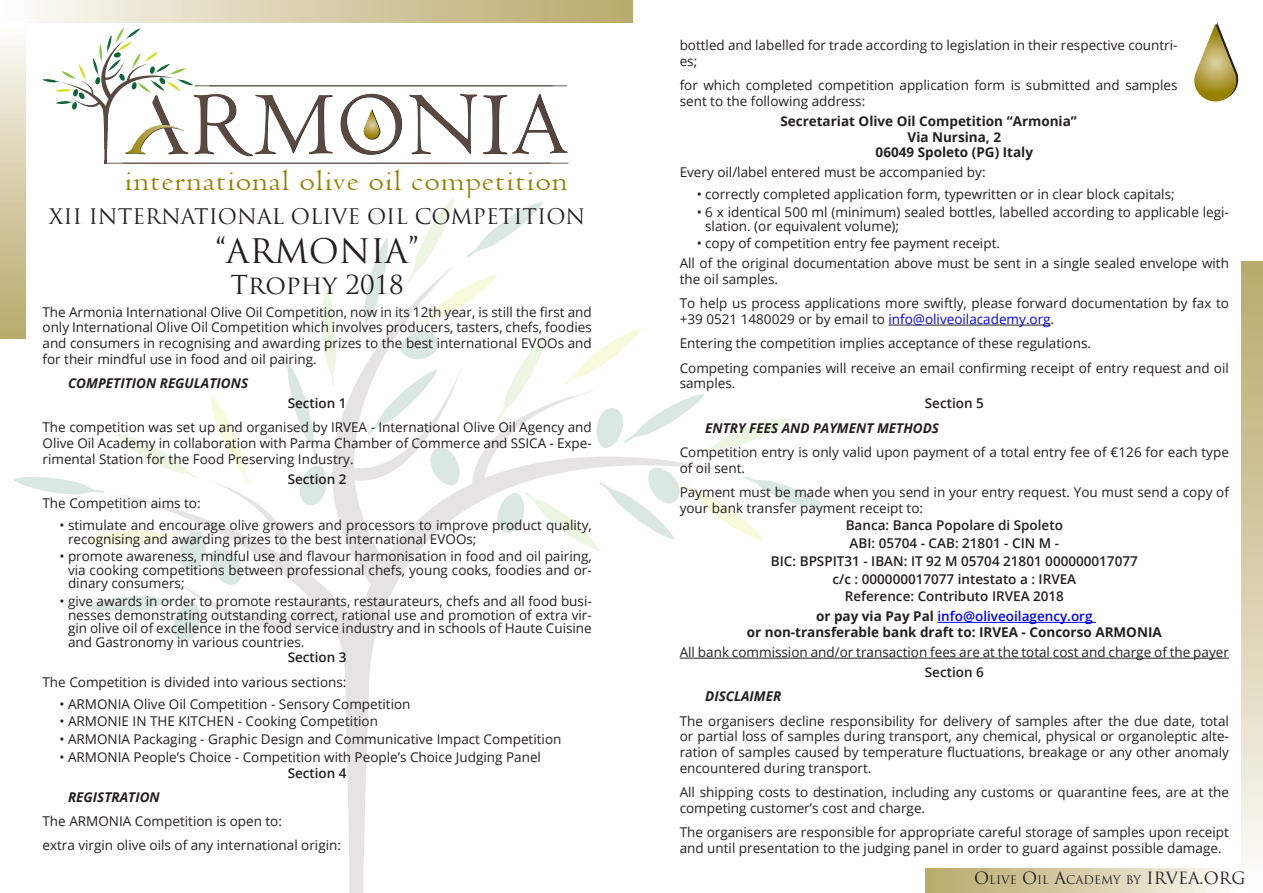
<style>
.page{position:relative;width:1263px;height:893px;background:#fff}
.page>*{position:absolute;margin:0;border:0;box-sizing:border-box;transform-origin:0 0}
.titolo{font:33px "Trajan Pro";color:#231f20}
.t1{font:30.45px "Venetian 301 BT";color:#968000;scale:1.13 1}
.titolo-2{font:25.5px "Trajan Pro";color:#231f20}
.titolo-3{font:21px "Trajan Pro";color:#231f20}
.corpo{font:13.5px/15.8px "Open Sans";color:#231f20}
.t2{font:600 13.5px "Open Sans";color:#231f20}
.info_utili{font:700 13.5px "Open Sans";color:#231f20}
.titoletto{font:italic 700 13.5px "Open Sans";color:#231f20}
.info_utili-2{font:600 13.5px "Open Sans";color:#00f}
.t3{font:11.55px "Trajan Pro";color:#231f20}
.s1{color:#00f}
.s2{font-weight:700;color:#231f20}
.s3{font-size:16.5px}
</style>
<div class="page">
<div style="left:1px;top:1px;width:631px;height:22px;background:linear-gradient(to right,#fcfbf7,#b7a767)"></div>
<div style="left:1241px;top:261px;width:22px;height:632px;background:linear-gradient(to bottom,#b7a767,#fcfaf7)"></div>
<div style="left:925px;top:868px;width:316px;height:25px;background:linear-gradient(to right,#b7a767,#fbfaf6)"></div>
<div style="left:1px;top:23px;width:25px;height:315px;background:linear-gradient(to bottom,#fcfaf7,#b7a868)"></div>
<svg style="left:120px;top:372px;width:604px;height:304px"></svg>
<svg style="left:565px;top:328px;width:77px;height:57px"></svg>
<svg style="left:287px;top:287px;width:50px;height:171px"></svg>
<svg style="left:210px;top:395px;width:41px;height:90px"></svg>
<svg style="left:115px;top:431px;width:83px;height:48px"></svg>
<svg style="left:13px;top:477px;width:91px;height:17px"></svg>
<svg style="left:428px;top:445px;width:32px;height:41px"></svg>
<svg style="left:86px;top:596px;width:115px;height:47px"></svg>
<svg style="left:298px;top:465px;width:29px;height:42px"></svg>
<svg style="left:86px;top:530px;width:157px;height:57px"></svg>
<svg style="left:596px;top:394px;width:194px;height:58px"></svg>
<svg style="left:362px;top:197px;width:186px;height:238px"></svg>
<svg style="left:495px;top:467px;width:325px;height:85px"></svg>
<svg style="left:344px;top:631px;width:25px;height:262px"></svg>
<hr style="left:888px;top:325px;width:163px;height:1px;background:#231f20">
<hr style="left:937px;top:622px;width:159px;height:1px;background:#00f">
<hr style="left:680px;top:658px;width:549px;height:1px;background:#231f20">
<svg style="left:43px;top:28px;width:525px;height:136px"></svg>
<svg style="left:1194px;top:23px;width:45px;height:78px"></svg>
<p class="t1" style="left:124px;top:164px;width:394px">international olive oil competition</p>
<p class="titolo-3" style="left:49px;top:203px;width:538px">XII INTERNATIONAL OLIVE OIL COMPETITION</p>
<p class="titolo" style="left:216px;top:230px;width:205px">“ARMONIA”</p>
<p class="titolo-2" style="left:231px;top:268px;width:175px">Trophy 2018</p>
<p class="corpo" style="left:43px;top:303px;width:551px;text-align:justify">The Armonia International Olive Oil Competition, now in its 12th year, is still the first and only International Olive Oil Competition which involves producers, tasters, chefs, foodies and consumers in recognising and awarding prizes to the best international EVOOs and for their mindful use in food and oil pairing.</p>
<p class="titoletto" style="left:68px;top:374px;width:182px">COMPETITION REGULATIONS</p>
<p class="t2" style="left:288px;top:394px;width:60px">Section 1</p>
<p class="corpo" style="left:43px;top:419px;width:551px;text-align:justify">The competition was set up and organised by IRVEA - International Olive Oil Agency and Olive Oil Academy in collaboration with Parma Chamber of Commerce and SSICA - Expe&shy;rimental Station for the Food Preserving Industry.</p>
<p class="t2" style="left:288px;top:470px;width:60px">Section 2</p>
<p class="corpo" style="left:43px;top:495px;width:160px">The Competition aims to:</p>
<p class="corpo" style="left:68px;top:518px;width:525px;line-height:13.5px;text-indent:-9px">• stimulate and encourage olive growers and processors to improve product quality, recognising and awarding prizes to the best international EVOOs;</p>
<p class="corpo" style="left:68px;top:549px;width:525px;line-height:13.5px;text-align:justify;text-indent:-9px">• promote awareness, mindful use and flavour harmonisation in food and oil pairing, via cooking competitions between professional chefs, young cooks, foodies and or&shy;dinary consumers;</p>
<p class="corpo" style="left:68px;top:594px;width:525px;line-height:13.5px;text-align:justify;text-indent:-9px">• give awards in order to promote restaurants, restaurateurs, chefs and all food busi&shy;nesses demonstrating outstanding correct, rational use and promotion of extra vir&shy;gin olive oil of excellence in the food service industry and in schools of Haute Cuisine and Gastronomy in various countries.</p>
<p class="t2" style="left:288px;top:648px;width:60px">Section 3</p>
<p class="corpo" style="left:43px;top:673px;width:305px">The Competition is divided into various sections:</p>
<p class="corpo" style="left:60px;top:695px;width:352px">• ARMONIA Olive Oil Competition - Sensory Competition</p>
<p class="corpo" style="left:60px;top:713px;width:320px">• ARMONIE IN THE KITCHEN - Cooking Competition</p>
<p class="corpo" style="left:60px;top:731px;width:503px">• ARMONIA Packaging - Graphic Design and Communicative Impact Competition</p>
<p class="corpo" style="left:60px;top:749px;width:483px">• ARMONIA People’s Choice - Competition with People’s Choice Judging Panel</p>
<p class="t2" style="left:288px;top:763px;width:60px">Section 4</p>
<p class="titoletto" style="left:68px;top:787px;width:93px">REGISTRATION</p>
<p class="corpo" style="left:43px;top:813px;width:241px">The ARMONIA Competition is open to:</p>
<p class="corpo" style="left:43px;top:837px;width:300px">extra virgin olive oils of any international origin:</p>
<p class="corpo" style="left:680px;top:37px;width:499px">bottled and labelled for trade according to legislation in their respective countri&shy;es;</p>
<p class="corpo" style="left:680px;top:77px;width:499px">for which completed competition application form is submitted and samples sent to the following address:</p>
<p class="info_utili" style="left:780px;top:111px;width:298px">Secretariat Olive Oil Competition “Armonia”</p>
<p class="info_utili" style="left:907px;top:127px;width:95px">Via Nursina, 2</p>
<p class="info_utili" style="left:876px;top:143px;width:159px">06049 Spoleto (PG) Italy</p>
<p class="corpo" style="left:680px;top:164px;width:307px">Every oil/label entered must be accompanied by:</p>
<p class="corpo" style="left:697px;top:186px;width:479px">• correctly completed application form, typewritten or in clear block capitals;</p>
<p class="corpo" style="left:705px;top:205px;width:525px;line-height:13.5px;text-indent:-9px">• 6 x identical 500 ml (minimum) sealed bottles, labelled according to applicable legi&shy;slation. (or equivalent volume);</p>
<p class="corpo" style="left:697px;top:235px;width:305px">• copy of competition entry fee payment receipt.</p>
<p class="corpo" style="left:680px;top:255px;width:551px">All of the original documentation above must be sent in a single sealed envelope with the oil samples.</p>
<p class="corpo" style="left:680px;top:295px;width:551px">To help us process applications more swiftly, please forward documentation by fax to +39 0521 1480029 or by email to <span class="s1">info@oliveoilacademy.org</span>.</p>
<p class="corpo" style="left:680px;top:335px;width:413px">Entering the competition implies acceptance of these regulations.</p>
<p class="corpo" style="left:680px;top:359px;width:551px">Competing companies will receive an email confirming receipt of entry request and oil samples.</p>
<p class="t2" style="left:925px;top:394px;width:60px">Section 5</p>
<p class="titoletto" style="left:705px;top:418px;width:235px">ENTRY FEES AND PAYMENT METHODS</p>
<p class="corpo" style="left:680px;top:444px;width:551px">Competition entry is only valid upon payment of a total entry fee of €126 for each type of oil sent.</p>
<p class="corpo" style="left:680px;top:484px;width:551px">Payment must be made when you send in your entry request. You must send a copy of your bank transfer payment receipt to:</p>
<p class="t2" style="left:846px;top:516px;width:219px">Banca: Banca Popolare di Spoleto</p>
<p class="t2" style="left:849px;top:534px;width:211px">ABI: 05704 - CAB: 21801 - CIN M -</p>
<p class="t2" style="left:771px;top:552px;width:368px">BIC: BPSPIT31 - IBAN: IT 92 M 05704 21801 000000017077</p>
<p class="t2" style="left:832px;top:569px;width:245px">c/c : 000000017077 intestato a : IRVEA</p>
<p class="t2" style="left:845px;top:587px;width:221px">Reference: Contributo IRVEA 2018</p>
<p class="info_utili-2" style="left:816px;top:607px;width:278px"><span class="s2">or pay via Pay Pal</span> info@oliveoilagency.org</p>
<p class="info_utili" style="left:747px;top:623px;width:416px">or non-transferable bank draft to: IRVEA - Concorso ARMONIA</p>
<p class="corpo" style="left:680px;top:644px;width:551px">All bank commission and/or transaction fees are at the total cost and charge of the payer</p>
<p class="t2" style="left:925px;top:663px;width:60px">Section 6</p>
<p class="titoletto" style="left:705px;top:687px;width:78px">DISCLAIMER</p>
<p class="corpo" style="left:680px;top:712px;width:551px;text-align:justify">The organisers decline responsibility for delivery of samples after the due date, total or partial loss of samples during transport, any chemical, physical or organoleptic alte&shy;ration of samples caused by temperature fluctuations, breakage or any other anomaly encountered during transport.</p>
<p class="corpo" style="left:680px;top:784px;width:551px">All shipping costs to destination, including any customs or quarantine fees, are at the competing customer’s cost and charge.</p>
<p class="corpo" style="left:680px;top:824px;width:551px">The organisers are responsible for appropriate careful storage of samples upon receipt and until presentation to the judging panel in order to guard against possible damage.</p>
<p class="t3" style="left:974px;top:873px;width:273px"><span class="s3">O</span>LIVE <span class="s3">O</span>IL <span class="s3">A</span>CADEMY BY <span class="s3">I RVEA.ORG</span></p>
</div>
